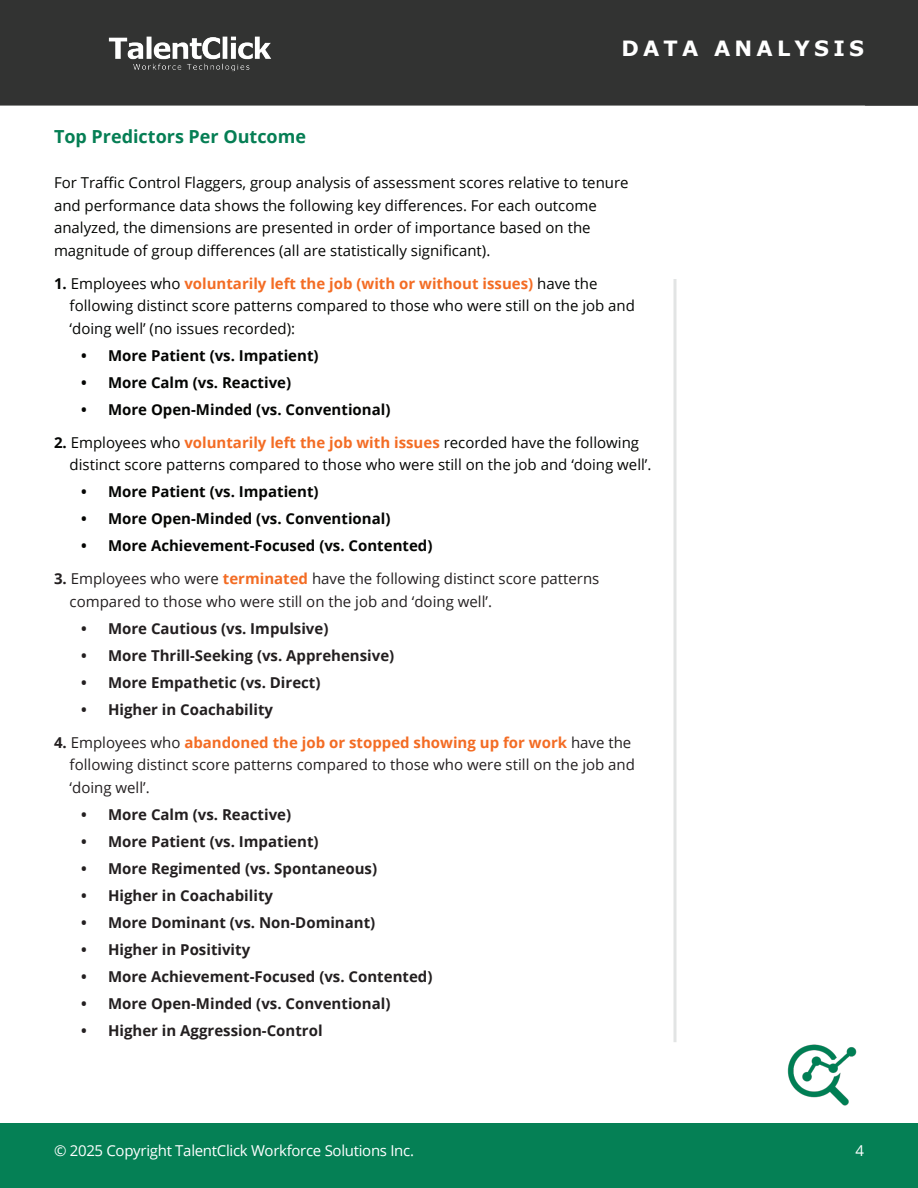
<style>
.page{position:relative;width:918px;height:1188px;background:#fff}
.page>*{position:absolute;margin:0;border:0;box-sizing:border-box;transform-origin:0 0}
.t1{font:700 21px "Verdana";letter-spacing:.2em;color:#fff}
.t2{font:700 18px "Open Sans";color:#057e54}
.t3{font:15px/22.5px "Open Sans";color:#040503}
.t4{font:700 15px "Open Sans";color:#231f20}
.t5{font:15px "Open Sans";color:#231f20}
.t6{font:700 15px "Open Sans";color:#040503}
.t7{font:700 15px "Open Sans";color:#f36c24}
.t8{font:15px "Open Sans";letter-spacing:-.02em;color:#fff}
.s1{color:#040503}
.s2{font-weight:400;color:#040503}
.s3{font-weight:700}
.s4{font-weight:700;color:#f36c24}
.s5{color:#231f20}
.s6{font-weight:400;color:#231f20}
</style>
<div class="page">
<div style="left:0;top:1123px;width:918px;height:65px;background:#058055"></div>
<div style="left:0;top:0;width:918px;height:106px;background:#323332"></div>
<img style="left:103px;top:32px;width:173px;height:40px">
<img style="left:787px;top:1044px;width:70px;height:62px">
<hr style="left:674px;top:279px;width:2px;height:763px;background:#e2e4e4">
<h1 class="t1" style="left:622px;top:34px;width:244px">DATA ANALYSIS</h1>
<p class="t2" style="left:54px;top:124px;width:254px">Top Predictors Per Outcome</p>
<p class="t3" style="left:54px;top:171px;width:576px">For Traffic Control Flaggers, group analysis of assessment scores relative to tenure and performance data shows the following key differences. For each outcome analyzed, the dimensions are presented in order of importance based on the magnitude of group differences (all are statistically significant).</p>
<p class="t7" style="left:54px;top:273px;width:545px"><span class="s1">1.</span> <span class="s2">Employees who</span> voluntarily left the job (with or without issues) <span class="s2">have the</span></p>
<p class="t3" style="left:70px;top:294px;width:567px">following distinct score patterns compared to those who were still on the job and</p>
<p class="t3" style="left:70px;top:317px;width:227px">‘doing well’ (no issues recorded):</p>
<p class="t6" style="left:81px;top:345px;width:239px">• More Patient (vs. Impatient)</p>
<p class="t6" style="left:81px;top:372px;width:212px">• More Calm (vs. Reactive)</p>
<p class="t6" style="left:81px;top:399px;width:311px">• More Open-Minded (vs. Conventional)</p>
<p class="t3" style="left:54px;top:431px;width:587px"><span class="s3">2.</span> Employees who <span class="s4">voluntarily left the job with issues</span> recorded have the following</p>
<p class="t3" style="left:70px;top:453px;width:583px">distinct score patterns compared to those who were still on the job and ‘doing well’.</p>
<p class="t6" style="left:81px;top:481px;width:239px">• More Patient (vs. Impatient)</p>
<p class="t6" style="left:81px;top:508px;width:311px">• More Open-Minded (vs. Conventional)</p>
<p class="t6" style="left:81px;top:535px;width:353px">• More Achievement-Focused (vs. Contented)</p>
<p class="t5" style="left:54px;top:569px;width:547px"><span class="s3">3.</span> Employees who were <span class="s4">terminated</span> have the following distinct score patterns</p>
<p class="t5" style="left:70px;top:591px;width:424px">compared to those who were still on the job and ‘doing well’.</p>
<p class="t4" style="left:81px;top:618px;width:249px">• More Cautious (vs. Impulsive)</p>
<p class="t4" style="left:81px;top:645px;width:315px">• More Thrill-Seeking (vs. Apprehensive)</p>
<p class="t4" style="left:81px;top:672px;width:241px">• More Empathetic (vs. Direct)</p>
<p class="t4" style="left:81px;top:699px;width:194px">• Higher in Coachability</p>
<p class="t7" style="left:54px;top:732px;width:579px"><span class="s5">4.</span> <span class="s6">Employees who</span> abandoned the job or stopped showing up for work <span class="s6">have the</span></p>
<p class="t5" style="left:70px;top:755px;width:567px">following distinct score patterns compared to those who were still on the job and</p>
<p class="t5" style="left:70px;top:777px;width:82px">‘doing well’.</p>
<p class="t4" style="left:81px;top:804px;width:212px">• More Calm (vs. Reactive)</p>
<p class="t4" style="left:81px;top:831px;width:239px">• More Patient (vs. Impatient)</p>
<p class="t4" style="left:81px;top:858px;width:298px">• More Regimented (vs. Spontaneous)</p>
<p class="t4" style="left:81px;top:885px;width:194px">• Higher in Coachability</p>
<p class="t4" style="left:81px;top:912px;width:296px">• More Dominant (vs. Non-Dominant)</p>
<p class="t4" style="left:81px;top:939px;width:171px">• Higher in Positivity</p>
<p class="t4" style="left:81px;top:966px;width:353px">• More Achievement-Focused (vs. Contented)</p>
<p class="t4" style="left:81px;top:993px;width:311px">• More Open-Minded (vs. Conventional)</p>
<p class="t4" style="left:81px;top:1020px;width:243px">• Higher in Aggression-Control</p>
<p class="t8" style="left:54px;top:1141px;width:362px">© 2025 Copyright TalentClick Workforce Solutions Inc.</p>
<p class="t8" style="left:855px;top:1141px;width:10px">4</p>
</div>
